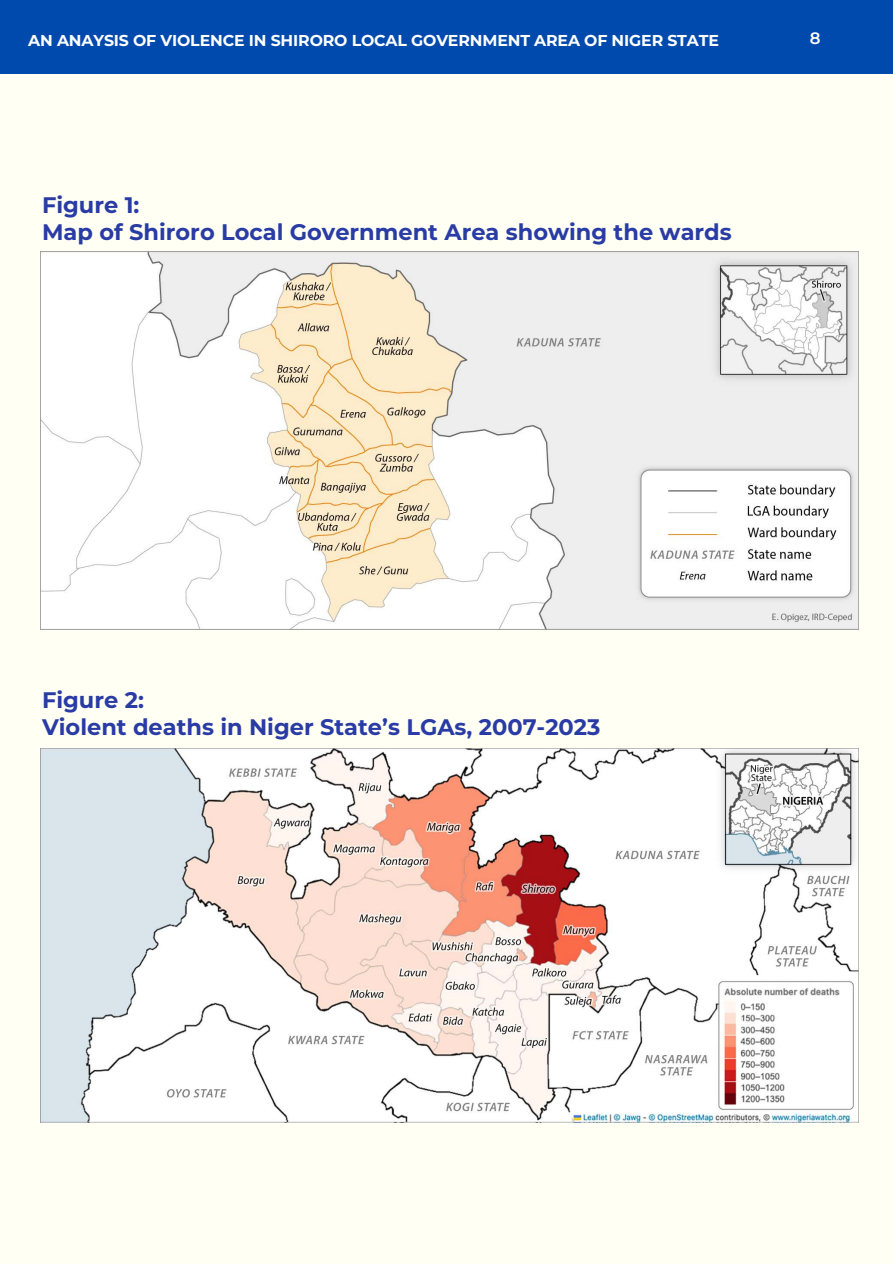
<style>
.page{position:relative;width:893px;height:1264px;background:#fff}
.page>*{position:absolute;margin:0;border:0;box-sizing:border-box;transform-origin:0 0}
.t1{font:700 22.5px/27px "Montserrat";color:#293ba4}
.t2{font:600 16.5px "Montserrat";color:#fff}
.t3{font:700 15.75px "Montserrat";letter-spacing:-.01em;color:#fff}
</style>
<div class="page">
<div style="left:0;top:0;width:892px;height:846px;background:#fffff4"></div>
<div style="left:0;top:0;width:892px;height:74px;background:#004aad"></div>
<div style="left:0;top:710px;width:892px;height:553px;background:#fffff4"></div>
<img style="left:41px;top:251px;width:817px;height:378px">
<img style="left:41px;top:748px;width:817px;height:374px">
<p class="t3" style="left:28px;top:29px;width:692px">AN ANAYSIS OF VIOLENCE IN SHIRORO LOCAL GOVERNMENT AREA OF NIGER STATE</p>
<p class="t2" style="left:809px;top:26px;width:12px">8</p>
<p class="t1" style="left:42px;top:190px;width:691px">Figure 1:<br>Map of Shiroro Local Government Area showing the wards</p>
<p class="t1" style="left:42px;top:685px;width:560px">Figure 2:<br>Violent deaths in Niger State’s LGAs, 2007-2023</p>
</div>
